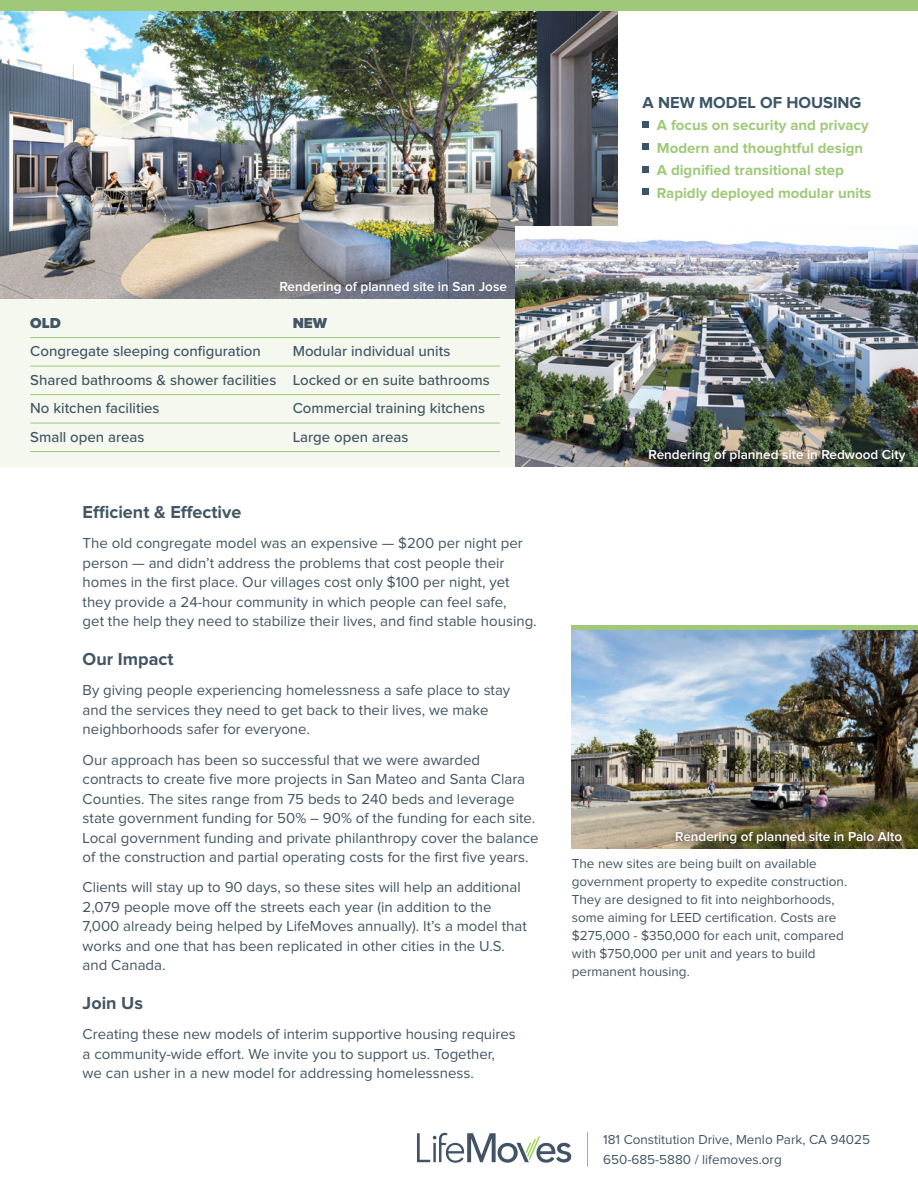
<style>
.page{position:relative;width:918px;height:1188px;background:#fff}
.page>*{position:absolute;margin:0;border:0;box-sizing:border-box;transform-origin:0 0}
.t1{font:700 18px "Proxima Nova";color:#425563}
.t2{font:700 16.5px "Proxima Nova";color:#3b5566}
.t3{font:15px/19.5px "Proxima Nova";color:#425563}
.t4{font:500 15px/28.5px "Proxima Nova";color:#425563}
.t5{font:700 15px/22.5px "Proxima Nova";color:#9fc978}
.t6{font:900 15px "Proxima Nova";color:#425563}
.t7{font:13.5px/18px "Proxima Nova";color:#425563}
.t8{font:600 13.5px "Proxima Nova";color:#fff}
</style>
<div class="page">
<div style="left:0;top:298px;width:558px;height:168px;background:#f4f8ef"></div>
<img style="left:0;top:11px;width:618px;height:288px">
<hr style="left:30px;top:337px;width:470px;height:1px;background:#9fc978">
<hr style="left:30px;top:366px;width:470px;height:1px;background:#9fc978">
<hr style="left:30px;top:394px;width:470px;height:1px;background:#9fc978">
<hr style="left:30px;top:423px;width:470px;height:1px;background:#9fc978">
<hr style="left:30px;top:451px;width:470px;height:1px;background:#9fc978">
<div style="left:643px;top:121px;width:6px;height:7px;background:#3b5566"></div>
<svg style="left:643px;top:144px;width:6px;height:6px"></svg>
<div style="left:643px;top:166px;width:6px;height:7px;background:#3b5566"></div>
<svg style="left:643px;top:189px;width:6px;height:6px"></svg>
<svg style="left:417px;top:1133px;width:154px;height:30px"></svg>
<hr style="left:587px;top:1132px;width:1px;height:34px;background:#9ea8b6">
<div style="left:0;top:0;width:918px;height:11px;background:#9fc978"></div>
<img style="left:515px;top:227px;width:403px;height:239px">
<img style="left:644px;top:445px;width:271px;height:24px">
<img style="left:572px;top:630px;width:346px;height:218px">
<svg style="left:670px;top:825px;width:241px;height:25px;background:#6c653f"></svg>
<div style="left:572px;top:625px;width:346px;height:5px;background:#9fc978"></div>
<p class="t8" style="left:280px;top:279px;width:229px">Rendering of planned site in San Jose</p>
<p class="t6" style="left:30px;top:311px;width:32px">OLD</p>
<p class="t6" style="left:293px;top:311px;width:36px">NEW</p>
<p class="t4" style="left:30px;top:336px;width:232px">Congregate sleeping configuration</p>
<p class="t4" style="left:30px;top:336px;width:461px;text-indent:263px">Modular individual units<br>Shared bathrooms &amp; shower facilities Locked or en suite bathrooms<br>No kitchen facilities</p>
<p class="t4" style="left:293px;top:393px;width:194px">Commercial training kitchens</p>
<p class="t4" style="left:30px;top:422px;width:116px">Small open areas</p>
<p class="t4" style="left:293px;top:422px;width:117px">Large open areas</p>
<p class="t1" style="left:83px;top:502px;width:160px">Efficient &amp; Effective</p>
<p class="t3" style="left:83px;top:534px;width:456px">The old congregate model was an expensive — $200 per night per person — and didn’t address the problems that cost people their homes in the first place. Our villages cost only $100 per night, yet they provide a 24-hour community in which people can feel safe,<br>get the help they need to stabilize their lives, and find stable housing.</p>
<p class="t1" style="left:83px;top:649px;width:92px">Our Impact</p>
<p class="t3" style="left:83px;top:681px;width:429px">By giving people experiencing homelessness a safe place to stay and the services they need to get back to their lives, we make neighborhoods safer for everyone.</p>
<p class="t3" style="left:83px;top:750px;width:458px">Our approach has been so successful that we were awarded contracts to create five more projects in San Mateo and Santa Clara Counties. The sites range from 75 beds to 240 beds and leverage state government funding for 50% – 90% of the funding for each site.<br>Local government funding and private philanthropy cover the balance of the construction and partial operating costs for the first five years.</p>
<p class="t3" style="left:83px;top:878px;width:446px">Clients will stay up to 90 days, so these sites will help an additional 2,079 people move off the streets each year (in addition to the 7,000 already being helped by LifeMoves annually). It’s a model that works and one that has been replicated in other cities in the U.S. and Canada.</p>
<p class="t1" style="left:83px;top:993px;width:62px">Join Us</p>
<p class="t3" style="left:83px;top:1025px;width:435px">Creating these new models of interim supportive housing requires a community-wide effort. We invite you to support us. Together, we can usher in a new model for addressing homelessness.</p>
<p class="t2" style="left:643px;top:93px;width:220px">A NEW MODEL OF HOUSING</p>
<p class="t5" style="left:657px;top:114px;width:216px">A focus on security and privacy<br>Modern and thoughtful design<br>A dignified transitional step<br>Rapidly deployed modular units</p>
<p class="t8" style="left:649px;top:447px;width:258px">Rendering of planned site in Redwood City</p>
<p class="t8" style="left:675px;top:829px;width:228px">Rendering of planned site in Palo Alto</p>
<p class="t7" style="left:572px;top:855px;width:277px">The new sites are being built on available government property to expedite construction.<br>They are designed to fit into neighborhoods, some aiming for LEED certification. Costs are $275,000 - $350,000 for each unit, compared with $750,000 per unit and years to build permanent housing.</p>
<p class="t7" style="left:603px;top:1131px;width:268px;line-height:19.5px">181 Constitution Drive, Menlo Park, CA 94025<br>650-685-5880 / lifemoves.org</p>
</div>
